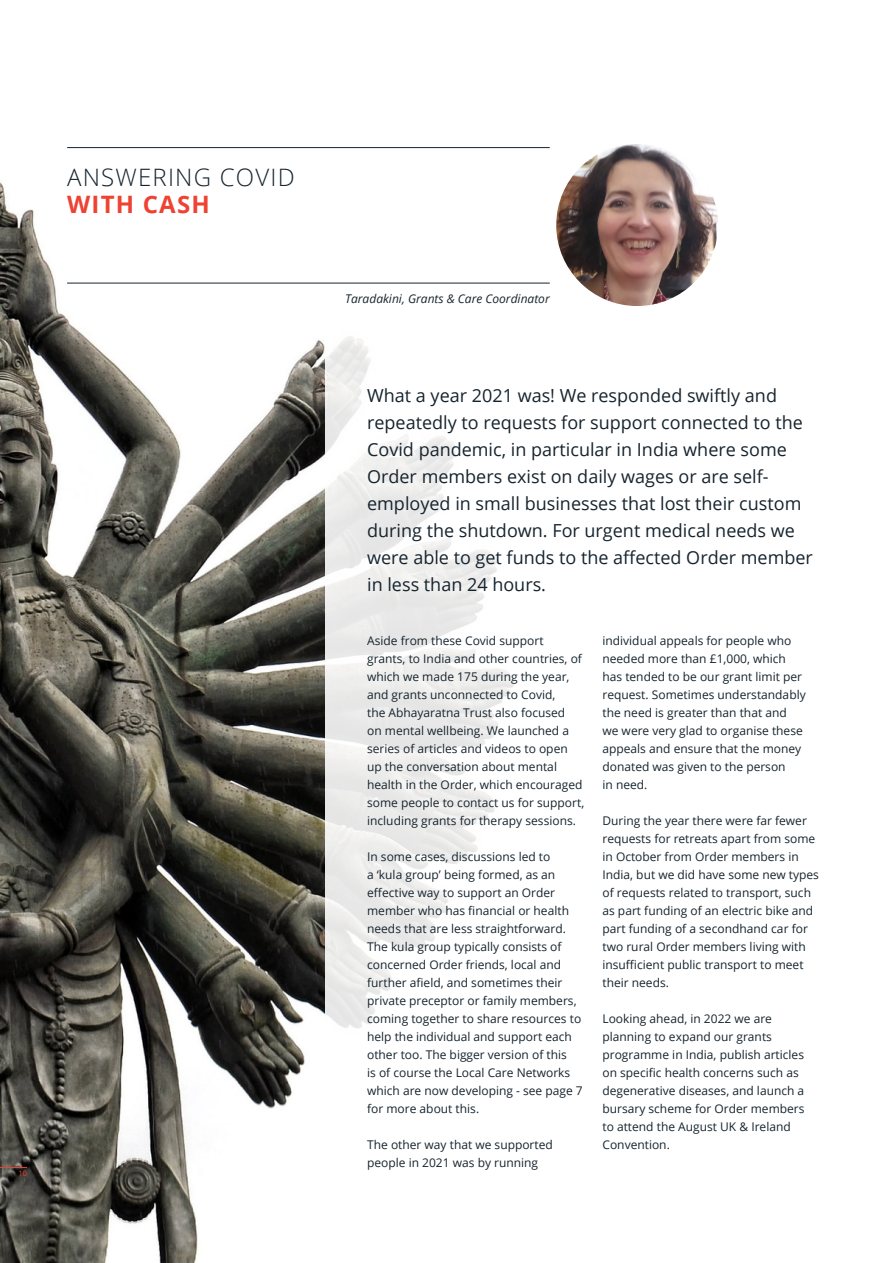
<style>
.page{position:relative;width:893px;height:1263px;background:#fff}
.page>*{position:absolute;margin:0;border:0;box-sizing:border-box;transform-origin:0 0}
.Chapter_Title_-_Alig{font:300 24px "Open Sans";letter-spacing:.05em;color:#16242e}
.Chapter_Title_-_Alig-2{font:700 24px "Open Sans";letter-spacing:.05em;color:#ee4232}
.Intro_Text{font:18px/27px "Open Sans";color:#16242e}
.Body_Text{font:12px/18px "Open Sans";color:#16242e}
.Title_Note{font:italic 12px "Open Sans";color:#16242e}
.t1{font:7.5px "Open Sans";color:#ee4232}
</style>
<div class="page">
<img style="left:0;top:148px;width:326px;height:1115px">
<svg style="left:0;top:1167px;width:27px;height:1px"></svg>
<hr style="left:67px;top:147px;width:483px;height:1px;background:#16242e">
<hr style="left:67px;top:283px;width:483px;height:1px;background:#16242e">
<img style="left:555px;top:143px;width:164px;height:164px;border-radius:82px">
<p class="Chapter_Title_-_Alig" style="left:67px;top:161px;width:229px">ANSWERING COVID</p>
<p class="Chapter_Title_-_Alig-2" style="left:67px;top:187px;width:144px">WITH CASH</p>
<p class="t1" style="left:18px;top:1168px;width:10px">10</p>
<p class="Title_Note" style="left:345px;top:290px;width:206px">Taradakini, Grants &amp; Care Coordinator</p>
<p class="Intro_Text" style="left:367px;top:382px;width:447px">What a year 2021 was! We responded swiftly and repeatedly to requests for support connected to the Covid pandemic, in particular in India where some Order members exist on daily wages or are self&shy;employed in small businesses that lost their custom during the shutdown. For urgent medical needs we were able to get funds to the affected Order member in less than 24 hours.</p>
<p class="Body_Text" style="left:367px;top:631px;width:219px">Aside from these Covid support grants, to India and other countries, of which we made 175 during the year, and grants unconnected to Covid,<br>the Abhayaratna Trust also focused<br>on mental wellbeing. We launched a series of articles and videos to open up the conversation about mental health in the Order, which encouraged some people to contact us for support, including grants for therapy sessions.</p>
<p class="Body_Text" style="left:367px;top:847px;width:217px">In some cases, discussions led to<br>a ‘kula group’ being formed, as an effective way to support an Order member who has financial or health needs that are less straightforward.<br>The kula group typically consists of concerned Order friends, local and further afield, and sometimes their private preceptor or family members, coming together to share resources to help the individual and support each other too. The bigger version of this<br>is of course the Local Care Networks which are now developing - see page 7 for more about this.</p>
<p class="Body_Text" style="left:367px;top:1135px;width:187px">The other way that we supported people in 2021 was by running</p>
<p class="Body_Text" style="left:602px;top:631px;width:205px">individual appeals for people who needed more than £1,000, which has tended to be our grant limit per request. Sometimes understandably the need is greater than that and we were very glad to organise these appeals and ensure that the money donated was given to the person</p>
<p class="Body_Text" style="left:602px;top:775px;width:46px">in need.</p>
<p class="Body_Text" style="left:602px;top:811px;width:218px">During the year there were far fewer requests for retreats apart from some in October from Order members in India, but we did have some new types of requests related to transport, such as part funding of an electric bike and part funding of a secondhand car for two rural Order members living with insufficient public transport to meet their needs.</p>
<p class="Body_Text" style="left:602px;top:1009px;width:204px">Looking ahead, in 2022 we are planning to expand our grants programme in India, publish articles on specific health concerns such as degenerative diseases, and launch a bursary scheme for Order members to attend the August UK &amp; Ireland<br>Convention.</p>
</div>
